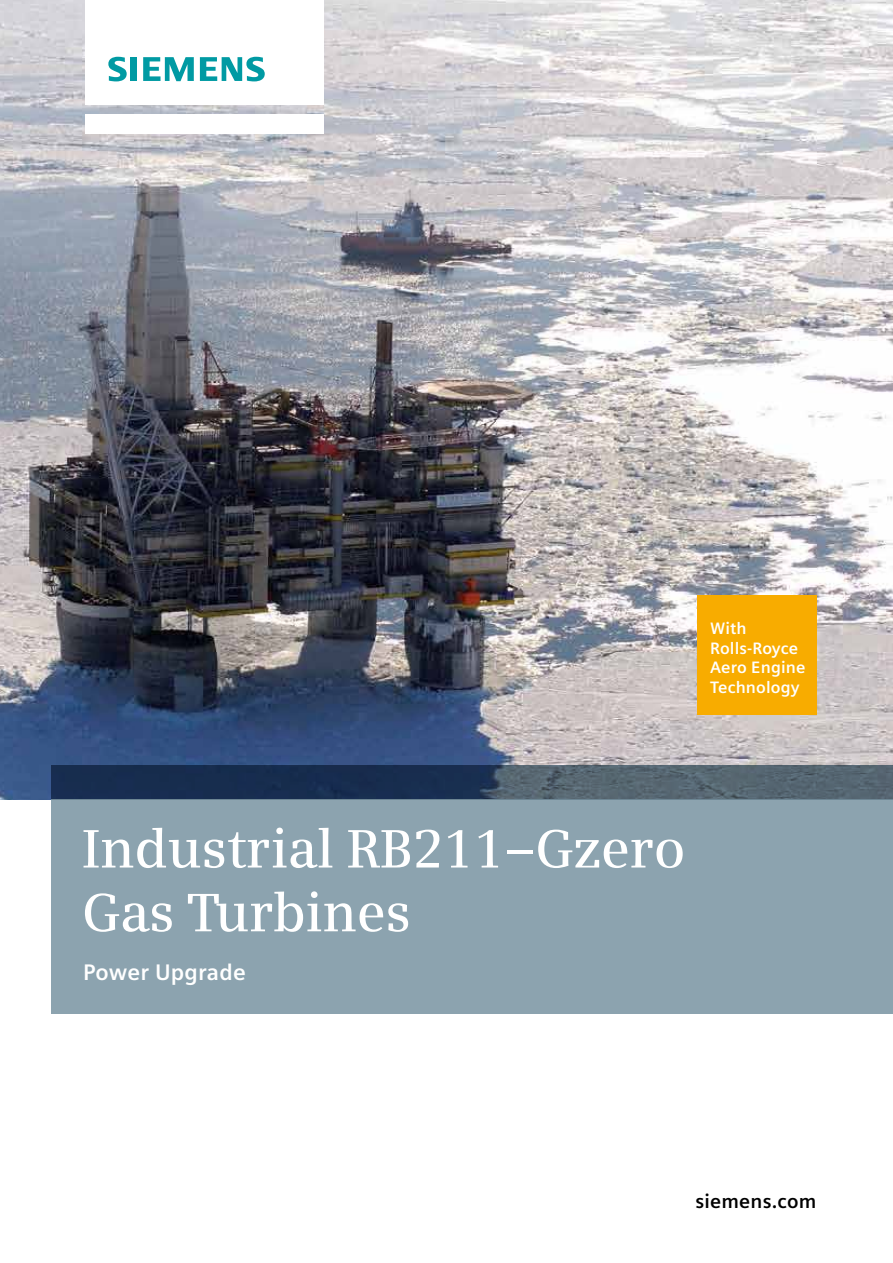
<style>
.page{position:relative;width:893px;height:1263px;background:#fff}
.page>*{position:absolute;margin:0;border:0;box-sizing:border-box;transform-origin:0 0}
.t1{font:600 54px/63.8px "Siemens Serif";letter-spacing:-.01em;color:#fff}
.t2{font:700 22.5px "Siemens Sans";letter-spacing:.005em;color:#fff}
.t3{font:700 19.5px "Siemens Sans";letter-spacing:.01em;color:#000}
.t4{font:700 16.5px/19.8px "Siemens Sans";letter-spacing:.01em;color:#fff}
</style>
<div class="page">
<img style="left:0;top:0;width:893px;height:800px">
<div style="left:85px;top:114px;width:238px;height:19px;background:#fff"></div>
<div style="left:85px;top:0;width:238px;height:105px;background:#fff"></div>
<svg style="left:108px;top:57px;width:19px;height:24px"></svg>
<div style="left:130px;top:57px;width:7px;height:24px;background:#009aa3"></div>
<svg style="left:143px;top:57px;width:51px;height:24px"></svg>
<svg style="left:200px;top:57px;width:65px;height:24px"></svg>
<div style="left:51px;top:799px;width:842px;height:215px;background:#8ca3af"></div>
<svg style="left:51px;top:765px;width:842px;height:34px;background:#34475f"></svg>
<div style="left:697px;top:595px;width:119px;height:119px;background:#f8ac00"></div>
<p class="t4" style="left:710px;top:618px;width:97px">With<br>Rolls-Royce<br>Aero Engine<br>Technology</p>
<h1 class="t1" style="left:82px;top:816px;width:605px">Industrial RB211–Gzero<br>Gas Turbines</h1>
<h2 class="t2" style="left:83px;top:960px;width:164px">Power Upgrade</h2>
<p class="t3" style="left:695px;top:1190px;width:122px">siemens.com</p>
</div>
